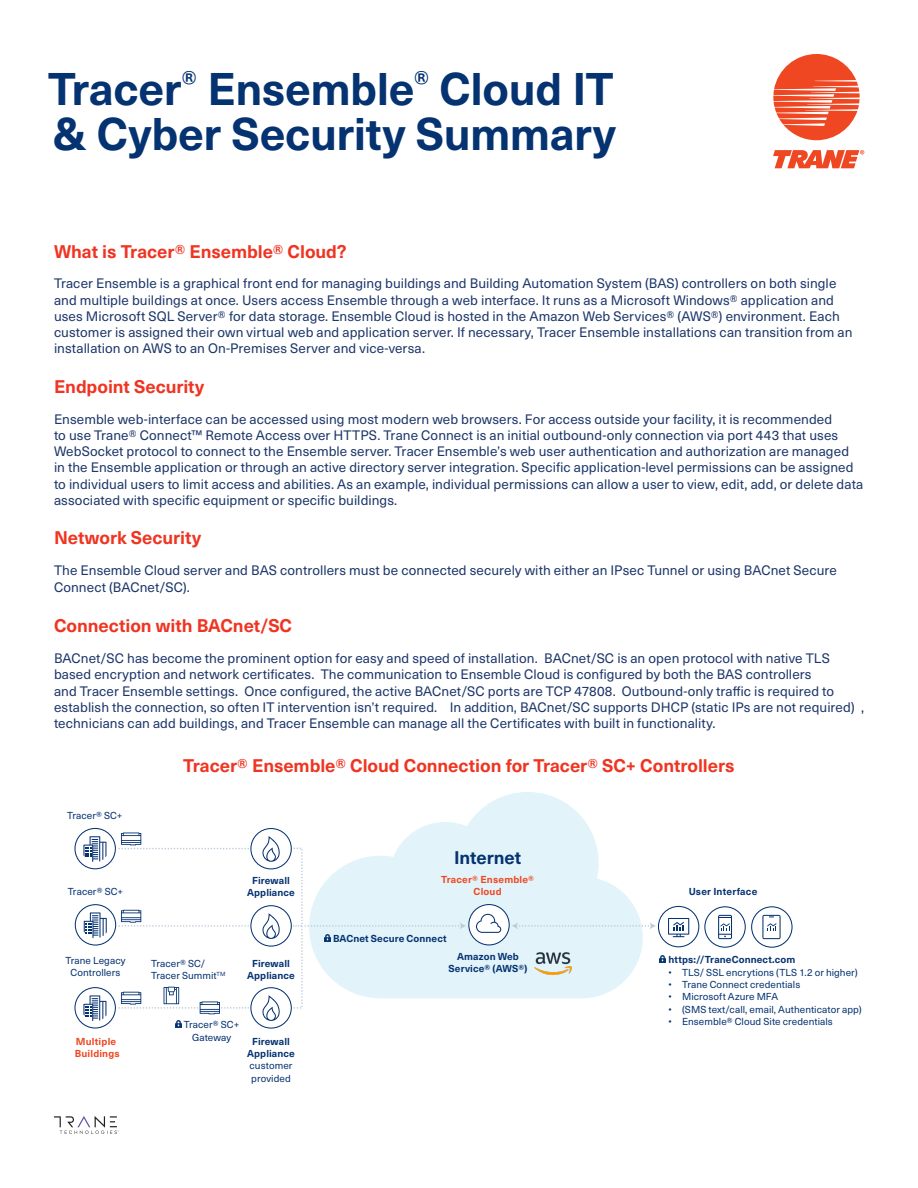
<style>
.page{position:relative;width:918px;height:1188px;background:#fff}
.page>*{position:absolute;margin:0;border:0;box-sizing:border-box;transform-origin:0 0}
.Main_Heading{font:700 45px/45px "Neue Haas Unica W1 G";letter-spacing:-.01em;color:#053271}
.Main_Heading-2{font:700 18px "Neue Haas Unica W1 G";letter-spacing:-.005em;color:#ef3522}
.Heading_1{font:700 18px "Neue Haas Unica W1 G";letter-spacing:-.005em;color:#053271}
.Main_Heading-3{font:13.5px/16.2px "Neue Haas Unica W1 G";letter-spacing:.005em;color:#1d3669}
.Main_Sub-Heading_v1{font:9.9px/12.5px "Neue Haas Unica W1 G";letter-spacing:.005em;color:#053271}
.Main_Sub-Heading_v1-2{font:700 9.9px/12.5px "Neue Haas Unica W1 G";letter-spacing:.01em;color:#053271;text-align:center}
.Heading_1-2{font:700 9.9px "Neue Haas Unica W1 G";letter-spacing:.02em;color:#ef4722}
.Heading_1-3{font:700 9.9px "Neue Haas Unica W1 G";letter-spacing:.02em;color:#053271}
</style>
<div class="page">
<svg style="left:773px;top:150px;width:91px;height:18px"></svg>
<svg style="left:773px;top:54px;width:87px;height:86px"></svg>
<svg style="left:54px;top:1116px;width:65px;height:18px"></svg>
<svg style="left:421px;top:792px;width:168px;height:36px;fill:#e2f4fa"></svg>
<svg style="left:75px;top:828px;width:718px;height:201px"></svg>
<p class="Main_Heading" style="left:48px;top:64px;width:569px">Tracer<sup>®</sup> Ensemble<sup>®</sup> Cloud IT &amp; Cyber Security Summary</p>
<p class="Main_Heading-2" style="left:54px;top:238px;width:294px">What is Tracer® Ensemble® Cloud?</p>
<p class="Main_Heading-3" style="left:54px;top:275px;width:800px">Tracer Ensemble is a graphical front end for managing buildings and Building Automation System (BAS) controllers on both single and multiple buildings at once. Users access Ensemble through a web interface. It runs as a Microsoft Windows® application and uses Microsoft SQL Server® for data storage. Ensemble Cloud is hosted in the Amazon Web Services® (AWS®) environment. Each customer is assigned their own virtual web and application server. If necessary, Tracer Ensemble installations can transition from an installation on AWS to an On-Premises Server and vice-versa.</p>
<p class="Main_Heading-2" style="left:54px;top:373px;width:152px">Endpoint Security</p>
<p class="Main_Heading-3" style="left:54px;top:410px;width:811px">Ensemble web-interface can be accessed using most modern web browsers. For access outside your facility, it is recommended<br>to use Trane® Connect™ Remote Access over HTTPS. Trane Connect is an initial outbound-only connection via port 443 that uses WebSocket protocol to connect to the Ensemble server. Tracer Ensemble’s web user authentication and authorization are managed in the Ensemble application or through an active directory server integration. Specific application-level permissions can be assigned to individual users to limit access and abilities. As an example, individual permissions can allow a user to view, edit, add, or delete data associated with specific equipment or specific buildings.</p>
<p class="Main_Heading-2" style="left:54px;top:524px;width:149px">Network Security</p>
<p class="Main_Heading-3" style="left:54px;top:562px;width:784px">The Ensemble Cloud server and BAS controllers must be connected securely with either an IPsec Tunnel or using BACnet Secure<br>Connect (BACnet/SC).</p>
<p class="Main_Heading-2" style="left:54px;top:612px;width:240px">Connection with BACnet/SC</p>
<p class="Main_Heading-3" style="left:54px;top:650px;width:812px">BACnet/SC has become the prominent option for easy and speed of installation. BACnet/SC is an open protocol with native TLS based encryption and network certificates. The communication to Ensemble Cloud is configured by both the BAS controllers<br>and Tracer Ensemble settings. Once configured, the active BACnet/SC ports are TCP 47808. Outbound-only traffic is required to establish the connection, so often IT intervention isn’t required. In addition, BACnet/SC supports DHCP (static IPs are not required) , technicians can add buildings, and Tracer Ensemble can manage all the Certificates with built in functionality.</p>
<p class="Main_Heading-2" style="left:183px;top:752px;width:553px">Tracer® Ensemble® Cloud Connection for Tracer® SC+ Controllers</p>
<p class="Main_Sub-Heading_v1" style="left:67px;top:808px;width:57px">Tracer® SC+</p>
<p class="Main_Sub-Heading_v1" style="left:68px;top:884px;width:57px">Tracer® SC+</p>
<p class="Main_Sub-Heading_v1-2" style="left:247px;top:874px;width:49px">Firewall<br>Appliance</p>
<p class="Heading_1" style="left:454px;top:844px;width:69px">Internet</p>
<p class="Heading_1-2" style="left:441px;top:872px;width:95px">Tracer® Ensemble®</p>
<p class="Heading_1-2" style="left:474px;top:884px;width:30px">Cloud</p>
<p class="Heading_1-3" style="left:689px;top:884px;width:70px">User Interface</p>
<p class="Main_Sub-Heading_v1-2" style="left:333px;top:931px;width:115px">BACnet Secure Connect</p>
<p class="Main_Sub-Heading_v1" style="left:65px;top:954px;width:62px;text-align:center">Trane Legacy<br>Controllers</p>
<p class="Heading_1-2" style="left:76px;top:1034px;width:42px">Multiple</p>
<p class="Heading_1-2" style="left:75px;top:1046px;width:46px">Buildings</p>
<p class="Main_Sub-Heading_v1" style="left:151px;top:956px;width:76px">Tracer® SC/<br>Tracer Summit<sup>TM</sup></p>
<p class="Main_Sub-Heading_v1-2" style="left:247px;top:956px;width:49px">Firewall<br>Appliance</p>
<p class="Main_Sub-Heading_v1" style="left:184px;top:1018px;width:57px">Tracer® SC+</p>
<p class="Main_Sub-Heading_v1" style="left:192px;top:1030px;width:41px">Gateway</p>
<p class="Main_Sub-Heading_v1-2" style="left:247px;top:1034px;width:49px">Firewall<br>Appliance</p>
<p class="Main_Sub-Heading_v1" style="left:250px;top:1059px;width:44px">customer provided</p>
<p class="Main_Sub-Heading_v1-2" style="left:457px;top:949px;width:63px">Amazon Web</p>
<p class="Main_Sub-Heading_v1-2" style="left:449px;top:962px;width:80px">Service® (AWS®)</p>
<p class="Main_Sub-Heading_v1-2" style="left:669px;top:953px;width:128px">https://TraneConnect.com</p>
<p class="Main_Sub-Heading_v1" style="left:669px;top:965px;width:191px">• TLS/ SSL encrytions (TLS 1.2 or higher)</p>
<p class="Main_Sub-Heading_v1" style="left:669px;top:978px;width:133px">• Trane Connect credentials</p>
<p class="Main_Sub-Heading_v1" style="left:669px;top:990px;width:111px">• Microsoft Azure MFA</p>
<p class="Main_Sub-Heading_v1" style="left:669px;top:1002px;width:195px">• (SMS text/call, email, Authenticator app)</p>
<p class="Main_Sub-Heading_v1" style="left:669px;top:1015px;width:166px">• Ensemble® Cloud Site credentials</p>
</div>
